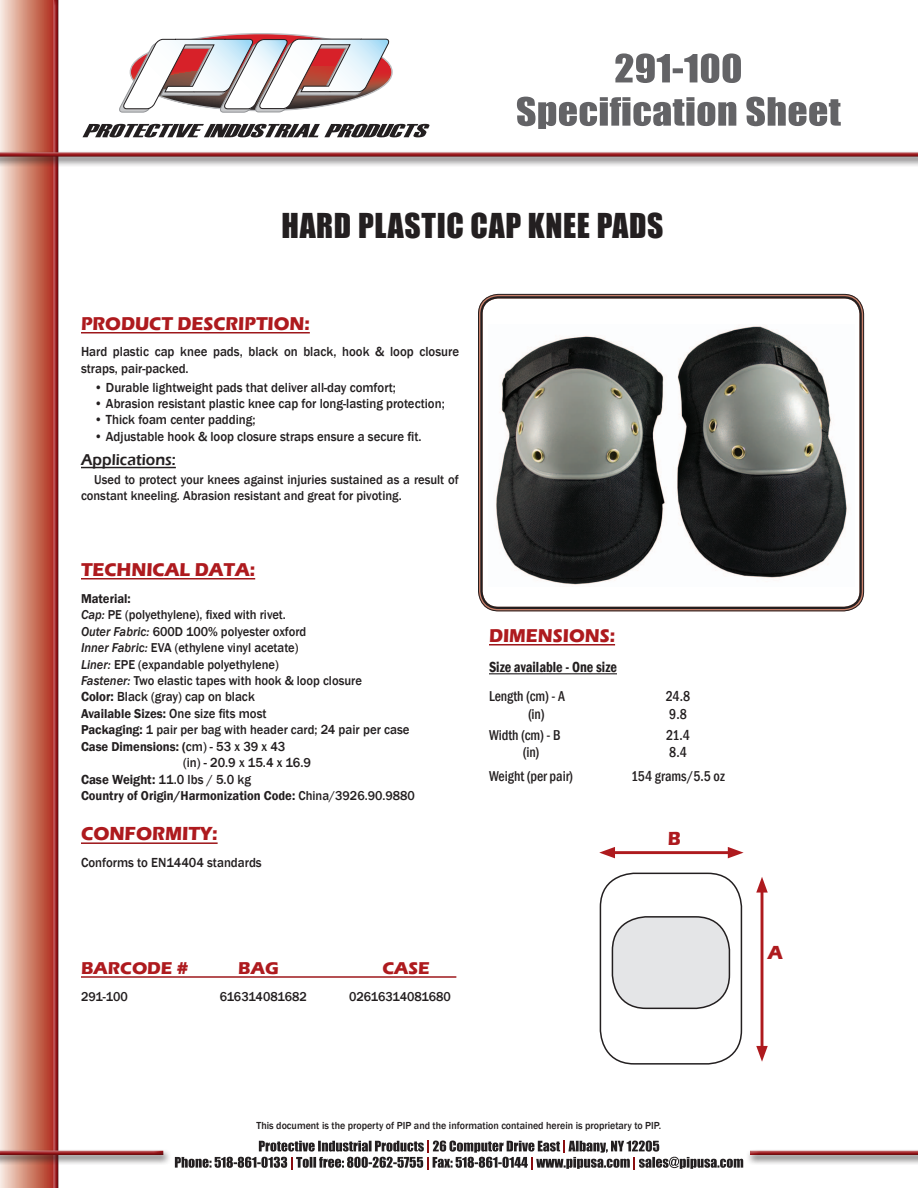
<style>
.page{position:relative;width:918px;height:1188px;background:#fff}
.page>*{position:absolute;margin:0;border:0;box-sizing:border-box;transform-origin:0 0}
.t1{font:31.5px "Impact";letter-spacing:.02em;color:#231f20}
.t2{font:700 19.5px "Eras ITC";color:#ae1a1e;scale:.95 1}
.t3{font:700 19.05px "Eras ITC";color:#ae1a1e;scale:.95 1}
.t4{font:700 17.7px "Eras ITC";color:#ae1a1e}
.header_small{font:600 16.2px "Eras ITC";color:#231f20;scale:.95 1}
.body_text{font:600 condensed 15px "Franklin Gothic";color:#231f20;scale:.95 1}
.body_text-2{font:500 condensed 14.7px "Franklin Gothic";color:#231f20;scale:.95 1}
.body_text-3{font:500 13.5px/16.2px "Franklin Gothic";color:#231f20;scale:.95 1}
.body_text-4{font:500 13.2px/15.9px "Franklin Gothic";color:#231f20;scale:.95 1}
.body_text-5{font:600 13.2px "Franklin Gothic";color:#231f20;scale:.95 1}
.body_text-6{font:500 10.5px "Franklin Gothic";color:#231f20;scale:.95 1}
.s1{font-style:italic}
.s2{font-weight:600}
.s3{font-weight:500;font-size:13.5px}
.s4{font-size:13.5px}
.s5{font-weight:500}
</style>
<div class="page">
<div style="left:0;top:0;width:56px;height:1188px;background:linear-gradient(to right,#f8ecdc,#ae2a15)"></div>
<div style="left:53px;top:0;width:8px;height:1188px;background:#231f20;opacity:.75"></div>
<img style="left:496px;top:326px;width:351px;height:259px">
<div style="left:478px;top:294px;width:386px;height:317px;border:1px solid #231f20;border-radius:20px"></div>
<div style="left:480px;top:296px;width:382px;height:313px;border:2px solid #231f20;border-radius:17px"></div>
<div style="left:0;top:149px;width:918px;height:18px;background:#231f20;opacity:.75"></div>
<div style="left:0;top:152px;width:918px;height:7px;background:#231f20;opacity:.75"></div>
<hr style="left:81px;top:332px;width:229px;height:1px;background:#9c1418">
<hr style="left:81px;top:467px;width:95px;height:1px;background:#231f20">
<svg style="left:175px;top:1141px;width:568px;height:28px"></svg>
<hr style="left:81px;top:976px;width:375px;height:2px;background:#9c1418">
<hr style="left:81px;top:578px;width:174px;height:1px;background:#9c1418">
<hr style="left:81px;top:842px;width:137px;height:2px;background:#9c1418">
<hr style="left:761px;top:887px;width:2px;height:164px;background:#ae1a1e">
<svg style="left:756px;top:877px;width:12px;height:16px"></svg>
<svg style="left:756px;top:1046px;width:12px;height:16px"></svg>
<div style="left:0;top:1148px;width:171px;height:17px;background:#231f20;opacity:.75"></div>
<div style="left:0;top:1150px;width:165px;height:7px;background:#231f20;opacity:.75"></div>
<div style="left:745px;top:1148px;width:173px;height:17px;background:#231f20;opacity:.75"></div>
<div style="left:750px;top:1150px;width:168px;height:7px;background:#231f20;opacity:.75"></div>
<svg style="left:83px;top:124px;width:347px;height:13px"></svg>
<svg style="left:119px;top:34px;width:273px;height:79px"></svg>
<svg style="left:517px;top:97px;width:324px;height:32px"></svg>
<svg style="left:615px;top:53px;width:126px;height:30px"></svg>
<hr style="left:489px;top:644px;width:126px;height:1px;background:#9c1418">
<hr style="left:489px;top:673px;width:128px;height:1px;background:#231f20">
<hr style="left:610px;top:851px;width:123px;height:3px;background:#ae1a1e">
<svg style="left:599px;top:847px;width:16px;height:11px"></svg>
<svg style="left:728px;top:847px;width:16px;height:11px"></svg>
<div style="left:600px;top:873px;width:142px;height:192px;border:2px solid #231f20;border-radius:34px"></div>
<div style="left:612px;top:917px;width:117px;height:91px;background:#e4e5e7;border-radius:34px"></div>
<div style="left:612px;top:916px;width:118px;height:93px;border:2px solid #231f20;border-radius:34px"></div>
<p class="t1" style="left:282px;top:201px;width:383px">HARD PLASTIC CAP KNEE PADS</p>
<p class="t3" style="left:81px;top:313px;width:242px">PRODUCT DESCRIPTION:</p>
<p class="body_text-3" style="left:81px;top:344px;width:399px">Hard plastic cap knee pads, black on black, hook &amp; loop closure straps, pair-packed.</p>
<p class="body_text-3" style="left:94px;top:380px;width:319px">• Durable lightweight pads that deliver all-day comfort;</p>
<p class="body_text-3" style="left:94px;top:396px;width:370px">• Abrasion resistant plastic knee cap for long-lasting protection;</p>
<p class="body_text-3" style="left:94px;top:412px;width:171px">• Thick foam center padding;</p>
<p class="body_text-3" style="left:94px;top:428px;width:346px">• Adjustable hook &amp; loop closure straps ensure a secure fit.</p>
<p class="header_small" style="left:81px;top:450px;width:101px">Applications:</p>
<p class="body_text-4" style="left:81px;top:472px;width:399px;text-indent:13px">Used to protect your knees against injuries sustained as a result of constant kneeling. Abrasion resistant and great for pivoting.</p>
<p class="t3" style="left:81px;top:559px;width:185px">TECHNICAL DATA:</p>
<p class="body_text-5" style="left:81px;top:590px;width:54px">Material:</p>
<p class="body_text-4" style="left:81px;top:607px;width:217px"><span class="s1">Cap:</span> PE (polyethylene), fixed with rivet.</p>
<p class="body_text-4" style="left:81px;top:623px;width:239px"><span class="s1">Outer Fabric:</span> 600D 100% polyester oxford</p>
<p class="body_text-4" style="left:81px;top:640px;width:231px"><span class="s1">Inner Fabric:</span> EVA (ethylene vinyl acetate)</p>
<p class="body_text-4" style="left:81px;top:656px;width:210px"><span class="s1">Liner:</span> EPE (expandable polyethylene)</p>
<p class="body_text-4" style="left:81px;top:673px;width:297px"><span class="s1">Fastener:</span> Two elastic tapes with hook &amp; loop closure</p>
<p class="body_text-3" style="left:81px;top:689px;width:185px"><span class="s2">Color:</span> Black (gray) cap on black</p>
<p class="body_text-5" style="left:81px;top:705px;width:197px">Available Sizes: <span class="s3">One size fits most</span></p>
<p class="body_text-4" style="left:81px;top:722px;width:347px"><span class="s2">Packaging:</span> 1 pair per bag with header card; <span class="s4">24 pair per case</span></p>
<p class="body_text-5" style="left:81px;top:738px;width:217px">Case Dimensions: (<span class="s3">cm) - 53 x 39 x 43</span></p>
<p class="body_text-3" style="left:183px;top:755px;width:136px">(in) - 20.9 x 15.4 x 16.9</p>
<p class="body_text-3" style="left:81px;top:771px;width:181px"><span class="s2">Case Weight:</span> 11.0 lbs / 5.0 kg</p>
<p class="body_text-5" style="left:81px;top:788px;width:353px">Country of Origin/Harmonization Code: <span class="s5">China/3926.90.9880</span></p>
<p class="t2" style="left:81px;top:822px;width:145px">CONFORMITY:</p>
<p class="body_text-3" style="left:81px;top:855px;width:192px">Conforms to EN14404 standards</p>
<p class="t3" style="left:489px;top:625px;width:134px">DIMENSIONS:</p>
<p class="body_text" style="left:489px;top:657px;width:136px">Size available - One size</p>
<p class="body_text-2" style="left:489px;top:687px;width:82px">Length (cm) - A</p>
<p class="body_text-2" style="left:666px;top:687px;width:27px">24.8</p>
<p class="body_text-2" style="left:528px;top:704px;width:19px">(in)</p>
<p class="body_text-2" style="left:669px;top:704px;width:20px">9.8</p>
<p class="body_text-2" style="left:489px;top:725px;width:77px">Width (cm) - B</p>
<p class="body_text-2" style="left:666px;top:725px;width:27px">21.4</p>
<p class="body_text-2" style="left:523px;top:743px;width:19px">(in)</p>
<p class="body_text-2" style="left:669px;top:743px;width:20px">8.4</p>
<p class="body_text-2" style="left:489px;top:767px;width:90px">Weight (per pair)</p>
<p class="body_text-2" style="left:631px;top:767px;width:100px">154 grams/5.5 oz</p>
<p class="t2" style="left:668px;top:828px;width:15px">B</p>
<p class="t4" style="left:81px;top:958px;width:109px">BARCODE #</p>
<p class="t4" style="left:238px;top:958px;width:42px">BAG</p>
<p class="t4" style="left:382px;top:958px;width:49px">CASE</p>
<p class="body_text-4" style="left:81px;top:989px;width:51px">291-100</p>
<p class="body_text-4" style="left:220px;top:989px;width:93px">616314081682</p>
<p class="body_text-4" style="left:349px;top:989px;width:109px">02616314081680</p>
<p class="t2" style="left:768px;top:941px;width:17px">A</p>
<p class="body_text-6" style="left:257px;top:1119px;width:427px">This document is the property of PIP and the information contained herein is proprietary to PIP.</p>
</div>
